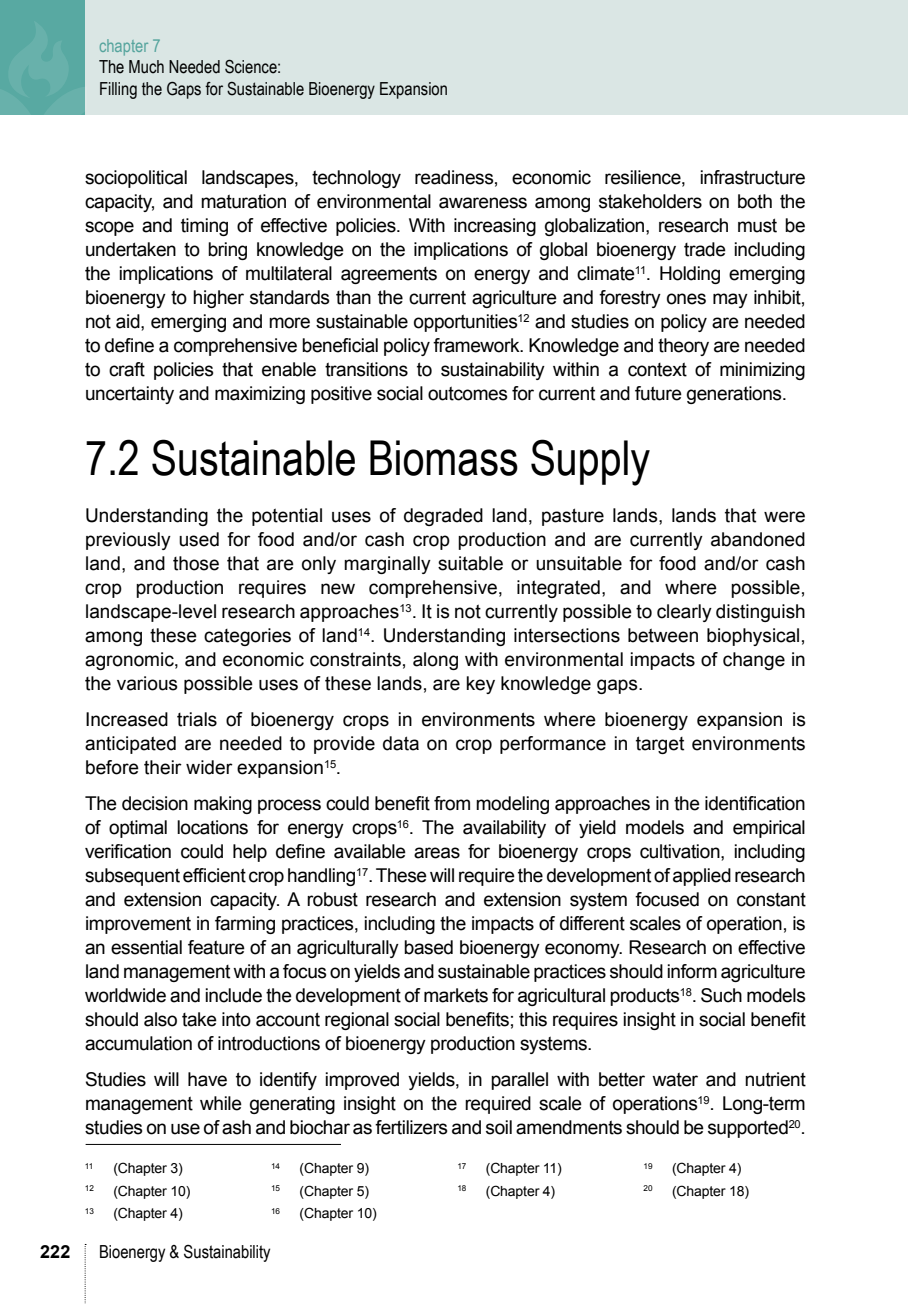
<style>
.page{position:relative;width:908px;height:1304px;background:#fff}
.page>*{position:absolute;margin:0;border:0;box-sizing:border-box;transform-origin:0 0}
.t1{font:48px "Arial Narrow";color:#000}
.t2{font:19px/24px "Arial";letter-spacing:-.02em;color:#000;text-align:justify}
.t3{font:18px/21.6px "Arial Narrow";color:#000}
.t4{font:18px "Arial Narrow";color:#55a49d}
.t5{font:700 18px "Arial";color:#000}
.t6{font:14px "Arial";letter-spacing:-.01em;color:#000}
.t7{font:8.2px "Arial";letter-spacing:-.02em;color:#000}
</style>
<div class="page">
<div style="left:85px;top:0;width:822px;height:115px;background:#dae6e4"></div>
<div style="left:0;top:0;width:84px;height:21px;background:#58a9a2"></div>
<svg style="left:0;top:21px;width:85px;height:94px;background:#5eaca5"></svg>
<svg style="left:85px;top:1244px;width:1px;height:60px"></svg>
<hr style="left:86px;top:1144px;width:255px;height:1px;background:#000">
<p class="t4" style="left:99px;top:32px;width:63px">chapter 7</p>
<p class="t3" style="left:99px;top:55px;width:350px">The Much Needed Science:<br>Filling the Gaps for Sustainable Bioenergy Expansion</p>
<p class="t5" style="left:40px;top:1239px;width:32px">222</p>
<p class="t2" style="left:85px;top:165px;width:721px">sociopolitical landscapes, technology readiness, economic resilience, infrastructure capacity, and maturation of environmental awareness among stakeholders on both the scope and timing of effective policies. With increasing globalization, research must be undertaken to bring knowledge on the implications of global bioenergy trade including the implications of multilateral agreements on energy and climate<sup>11</sup>. Holding emerging bioenergy to higher standards than the current agriculture and forestry ones may inhibit, not aid, emerging and more sustainable opportunities<sup>12</sup> and studies on policy are needed to define a comprehensive beneficial policy framework. Knowledge and theory are needed to craft policies that enable transitions to sustainability within a context of minimizing uncertainty and maximizing positive social outcomes for current and future generations.</p>
<h1 class="t1" style="left:85px;top:423px;width:566px">7.2 Sustainable Biomass Supply</h1>
<p class="t2" style="left:85px;top:503px;width:721px">Understanding the potential uses of degraded land, pasture lands, lands that were previously used for food and/or cash crop production and are currently abandoned land, and those that are only marginally suitable or unsuitable for food and/or cash crop production requires new comprehensive, integrated, and where possible, landscape-level research approaches<sup>13</sup>. It is not currently possible to clearly distinguish among these categories of land<sup>14</sup>. Understanding intersections between biophysical, agronomic, and economic constraints, along with environmental impacts of change in the various possible uses of these lands, are key knowledge gaps.</p>
<p class="t2" style="left:85px;top:707px;width:721px">Increased trials of bioenergy crops in environments where bioenergy expansion is anticipated are needed to provide data on crop performance in target environments before their wider expansion<sup>15</sup>.</p>
<p class="t2" style="left:85px;top:791px;width:722px">The decision making process could benefit from modeling approaches in the identification of optimal locations for energy crops<sup>16</sup>. The availability of yield models and empirical verification could help define available areas for bioenergy crops cultivation, including subsequent efficient crop handling<sup>17</sup>. These will require the development of applied research and extension capacity. A robust research and extension system focused on constant improvement in farming practices, including the impacts of different scales of operation, is an essential feature of an agriculturally based bioenergy economy. Research on effective land management with a focus on yields and sustainable practices should inform agriculture worldwide and include the development of markets for agricultural products<sup>18</sup>. Such models should also take into account regional social benefits; this requires insight in social benefit accumulation of introductions of bioenergy production systems.</p>
<p class="t2" style="left:85px;top:1067px;width:722px">Studies will have to identify improved yields, in parallel with better water and nutrient management while generating insight on the required scale of operations<sup>19</sup>. Long-term studies on use of ash and biochar as fertilizers and soil amendments should be supported<sup>20</sup>.</p>
<p class="t7" style="left:85px;top:1160px;width:10px">11</p>
<p class="t6" style="left:113px;top:1159px;width:71px">(Chapter 3)</p>
<p class="t7" style="left:85px;top:1183px;width:10px">12</p>
<p class="t6" style="left:113px;top:1181px;width:79px">(Chapter 10)</p>
<p class="t7" style="left:85px;top:1205px;width:10px">13</p>
<p class="t6" style="left:113px;top:1204px;width:71px">(Chapter 4)</p>
<p class="t7" style="left:271px;top:1160px;width:10px">14</p>
<p class="t6" style="left:299px;top:1159px;width:71px">(Chapter 9)</p>
<p class="t7" style="left:271px;top:1183px;width:10px">15</p>
<p class="t6" style="left:299px;top:1181px;width:71px">(Chapter 5)</p>
<p class="t7" style="left:271px;top:1205px;width:10px">16</p>
<p class="t6" style="left:299px;top:1204px;width:79px">(Chapter 10)</p>
<p class="t7" style="left:457px;top:1160px;width:10px">17</p>
<p class="t6" style="left:485px;top:1159px;width:78px">(Chapter 11)</p>
<p class="t7" style="left:457px;top:1183px;width:10px">18</p>
<p class="t6" style="left:485px;top:1181px;width:71px">(Chapter 4)</p>
<p class="t7" style="left:643px;top:1160px;width:10px">19</p>
<p class="t6" style="left:671px;top:1159px;width:71px">(Chapter 4)</p>
<p class="t7" style="left:643px;top:1183px;width:10px">20</p>
<p class="t6" style="left:671px;top:1181px;width:79px">(Chapter 18)</p>
<p class="t3" style="left:99px;top:1240px;width:173px">Bioenergy &amp; Sustainability</p>
</div>
